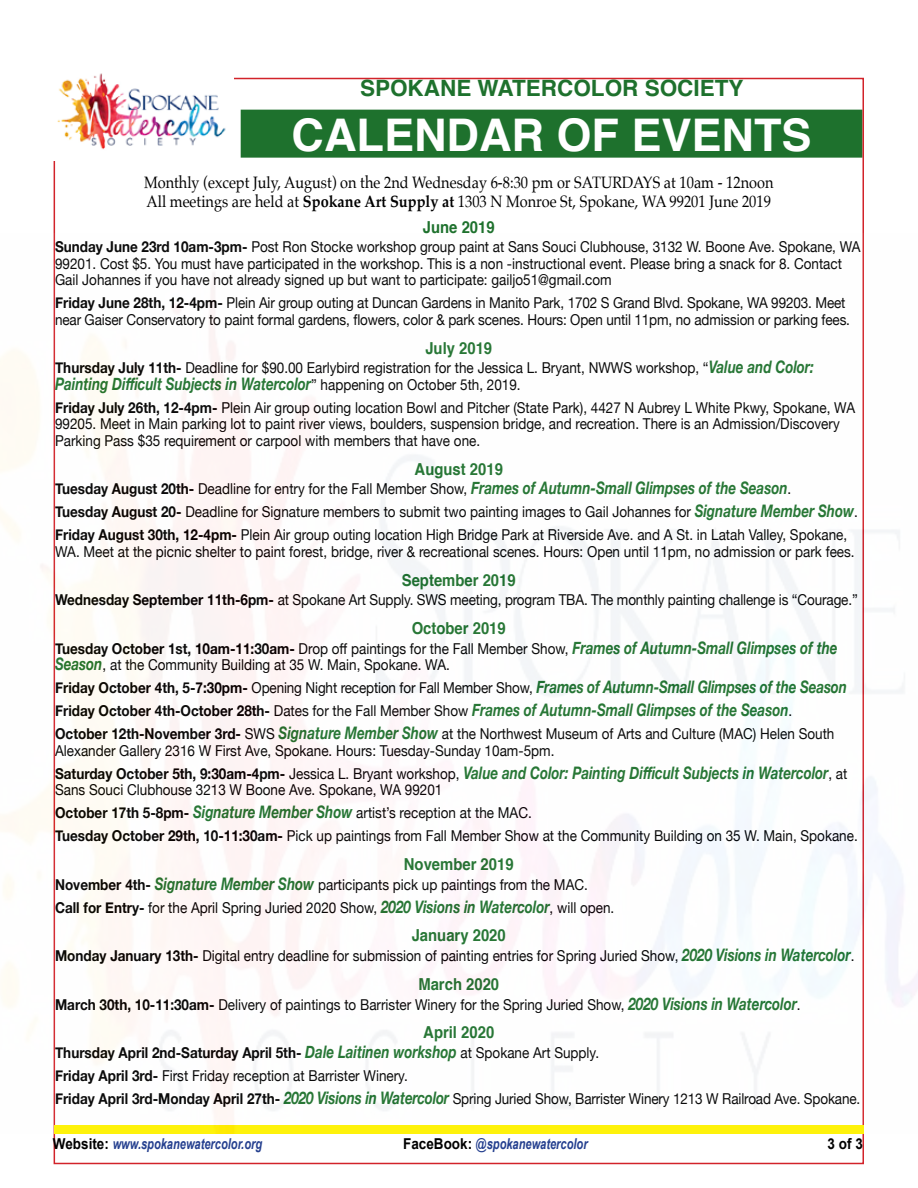
<style>
.page{position:relative;width:918px;height:1188px;background:#fff}
.page>*{position:absolute;margin:0;border:0;box-sizing:border-box;transform-origin:0 0}
.t1{font:700 45px "Helvetica";color:#fff}
.t2{font:700 22.5px "Helvetica";color:#1e712d}
.t3{font:italic 700 17.25px "Helvetica Neue";color:#1e712d;scale:.78 1}
.t4{font:16.5px/19.5px "Palatino";color:#000;scale:.88 1}
.t5{font:700 16.5px "Helvetica";color:#1e712d;scale:.9 1}
.t6{font:15px/16.5px "Helvetica Neue";color:#000;scale:.9 1}
.t7{font:italic 700 15px "Arial Narrow";color:#25408f;scale:.9 1}
.t8{font:700 15px "Arial";color:#000;scale:.9 1}
.s1{font-weight:700}
.s2{font-weight:700;font-style:italic;font-size:17.25px;color:#1e712d}
.s3{font-weight:400;font-style:normal;font-size:15px;color:#000}
.s4{font-style:normal;font-size:15px;color:#000}
.s5{font-family:"Arial";font-style:normal;color:#000}
</style>
<div class="page">
<div style="left:241px;top:110px;width:622px;height:48px;background:#1e712d"></div>
<img style="left:57px;top:73px;width:169px;height:77px">
<img style="left:0;top:234px;width:918px;height:900px">
<h2 class="t2" style="left:360px;top:70px;width:385px">SPOKANE WATERCOLOR SOCIETY</h2>
<h1 class="t1" style="left:292px;top:99px;width:522px">CALENDAR OF EVENTS</h1>
<p class="t4" style="left:144px;top:172px;width:717px">Monthly (except July, August) on the 2nd Wednesday 6-8:30 pm or SATURDAYS at 10am - 12noon<br>All meetings are held at <span class="s1">Spokane Art Supply at</span> 1303 N Monroe St, Spokane, WA 99201 June 2019</p>
<p class="t5" style="left:423px;top:214px;width:81px">June 2019</p>
<p class="t6" style="left:55px;top:240px;width:897px"><span class="s1">Sunday June 23rd 10am-3pm-</span> Post Ron Stocke workshop group paint at Sans Souci Clubhouse, 3132 W. Boone Ave. Spokane, WA<br>99201. Cost $5. You must have participated in the workshop. This is a non -instructional event. Please bring a snack for 8. Contact<br>Gail Johannes if you have not already signed up but want to participate: gailjo51@gmail.com</p>
<p class="t6" style="left:55px;top:296px;width:885px"><span class="s1">Friday June 28th, 12-4pm-</span> Plein Air group outing at Duncan Gardens in Manito Park, 1702 S Grand Blvd. Spokane, WA 99203. Meet near Gaiser Conservatory to paint formal gardens, flowers, color &amp; park scenes. Hours: Open until 11pm, no admission or parking fees.</p>
<p class="t5" style="left:425px;top:335px;width:76px">July 2019</p>
<p class="t6" style="left:55px;top:361px;width:845px"><span class="s1">Thursday July 11th-</span> Deadline for $90.00 Earlybird registration for the Jessica L. Bryant, NWWS workshop, “<span class="s2">Value and Color:</span></p>
<p class="t3" style="left:55px;top:370px;width:599px">Painting Difficult Subjects in Watercolor<span class="s3">” happening on October 5th, 2019.</span></p>
<p class="t6" style="left:55px;top:400px;width:890px"><span class="s1">Friday July 26th, 12-4pm-</span> Plein Air group outing location Bowl and Pitcher (State Park), 4427 N Aubrey L White Pkwy, Spokane, WA<br>99205. Meet in Main parking lot to paint river views, boulders, suspension bridge, and recreation. There is an Admission/Discovery<br>Parking Pass $35 requirement or carpool with members that have one.</p>
<p class="t5" style="left:415px;top:455px;width:100px">August 2019</p>
<p class="t3" style="left:55px;top:475px;width:946px"><span class="s4">Tuesday August 20th-</span> <span class="s3">Deadline for entry for the Fall Member Show,</span> Frames of Autumn-Small Glimpses of the Season<span class="s3">.</span></p>
<p class="t6" style="left:55px;top:501px;width:894px;line-height:23px"><span class="s1">Tuesday August 20-</span> Deadline for Signature members to submit two painting images to Gail Johannes for <span class="s2">Signature Member Show</span>.<br><span class="s1">Friday August 30th, 12-4pm-</span> Plein Air group outing location High Bridge Park at Riverside Ave. and A St. in Latah Valley, Spokane,</p>
<p class="t6" style="left:55px;top:544px;width:890px">WA. Meet at the picnic shelter to paint forest, bridge, river &amp; recreational scenes. Hours: Open until 11pm, no admission or park fees.</p>
<p class="t5" style="left:402px;top:566px;width:128px">September 2019</p>
<p class="t6" style="left:55px;top:593px;width:893px"><span class="s1">Wednesday September 11th-6pm-</span> at Spokane Art Supply. SWS meeting, program TBA. The monthly painting challenge is “Courage.”</p>
<p class="t5" style="left:412px;top:615px;width:106px">October 2019</p>
<p class="t6" style="left:55px;top:641px;width:871px"><span class="s1">Tuesday October 1st, 10am-11:30am-</span> Drop off paintings for the Fall Member Show, <span class="s2">Frames of Autumn-Small Glimpses of the<br>Season</span>, at the Community Building at 35 W. Main, Spokane. WA.</p>
<p class="t6" style="left:55px;top:681px;width:881px"><span class="s1">Friday October 4th, 5-7:30pm-</span> Opening Night reception for Fall Member Show, <span class="s2">Frames of Autumn-Small Glimpses of the Season</span></p>
<p class="t3" style="left:55px;top:697px;width:947px"><span class="s4">Friday October 4th-October 28th-</span> <span class="s3">Dates for the Fall Member Show</span> Frames of Autumn-Small Glimpses of the Season<span class="s3">.</span></p>
<p class="t6" style="left:55px;top:726px;width:867px"><span class="s1">October 12th-November 3rd-</span> SWS <span class="s2">Signature Member Show</span> at the Northwest Museum of Arts and Culture (MAC) Helen South<br>Alexander Gallery 2316 W First Ave, Spokane. Hours: Tuesday-Sunday 10am-5pm.</p>
<p class="t3" style="left:55px;top:759px;width:1017px"><span class="s4">Saturday October 5th, 9:30am-4pm-</span> <span class="s3">Jessica L. Bryant workshop,</span> Value and Color: Painting Difficult Subjects in Watercolor<span class="s3">, at</span></p>
<p class="t6" style="left:55px;top:779px;width:893px;line-height:23px">Sans Souci Clubhouse 3213 W Boone Ave. Spokane, WA 99201<br><span class="s1">October 17th 5-8pm-</span> <span class="s2">Signature Member Show</span> artist’s reception at the MAC.<br><span class="s1">Tuesday October 29th, 10-11:30am-</span> Pick up paintings from Fall Member Show at the Community Building on 35 W. Main, Spokane.</p>
<p class="t5" style="left:404px;top:851px;width:123px">November 2019</p>
<p class="t6" style="left:55px;top:874px;width:623px;line-height:23px"><span class="s1">November 4th-</span> <span class="s2">Signature Member Show</span> participants pick up paintings from the MAC.<br><span class="s1">Call for Entry-</span> for the April Spring Juried 2020 Show, <span class="s2">2020 Visions in Watercolor</span>, will open.</p>
<p class="t5" style="left:412px;top:922px;width:106px">January 2020</p>
<p class="t6" style="left:55px;top:948px;width:890px"><span class="s1">Monday January 13th-</span> Digital entry deadline for submission of painting entries for Spring Juried Show, <span class="s2">2020 Visions in Watercolor</span>.</p>
<p class="t5" style="left:418px;top:971px;width:91px">March 2020</p>
<p class="t6" style="left:55px;top:997px;width:830px"><span class="s1">March 30th, 10-11:30am-</span> Delivery of paintings to Barrister Winery for the Spring Juried Show, <span class="s2">2020 Visions in Watercolor</span>.</p>
<p class="t5" style="left:423px;top:1019px;width:80px">April 2020</p>
<p class="t6" style="left:55px;top:1042px;width:896px;line-height:23px"><span class="s1">Thursday April 2nd-Saturday April 5th-</span> <span class="s2">Dale Laitinen workshop</span> at Spokane Art Supply.<br><span class="s1">Friday April 3rd-</span> First Friday reception at Barrister Winery.<br><span class="s1">Friday April 3rd-Monday April 27th-</span> <span class="s2">2020 Visions in Watercolor</span> Spring Juried Show, Barrister Winery 1213 W Railroad Ave. Spokane.</p>
<p class="t7" style="left:53px;top:1132px;width:234px"><span class="s5">Website:</span> www.spokanewatercolor.org</p>
<p class="t7" style="left:403px;top:1132px;width:206px"><span class="s5">FaceBook:</span> @spokanewatercolor</p>
<p class="t8" style="left:828px;top:1134px;width:41px">3 of 3</p>
</div>
